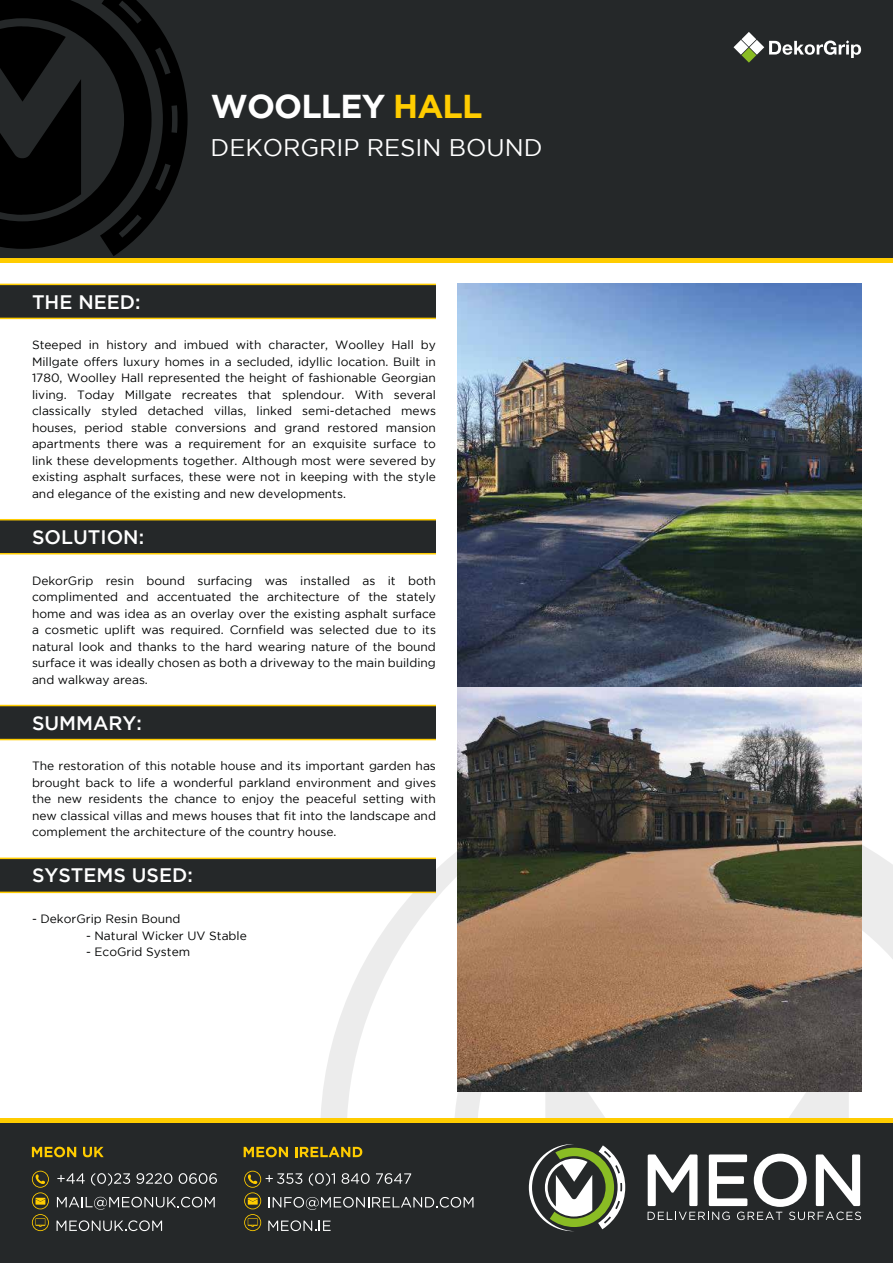
<style>
.page{position:relative;width:893px;height:1263px;background:#fff}
.page>*{position:absolute;margin:0;border:0;box-sizing:border-box;transform-origin:0 0}
.t1{font:700 33px "Gotham";letter-spacing:-.025em;color:#fff}
.t2{font:24px "Gotham";color:#fff}
.t3{font:500 19.5px "Gotham";color:#fff}
.t4{font:12px/16.5px "Gotham";color:#010202;text-align:justify}
.s1{color:#fc0}
</style>
<div class="page">
<svg style="left:700px;top:801px;width:193px;height:317px"></svg>
<svg style="left:320px;top:852px;width:380px;height:266px"></svg>
<div style="left:0;top:0;width:893px;height:262px;background:#252829"></div>
<svg style="left:0;top:0;width:188px;height:256px"></svg>
<hr style="left:0;top:258px;width:893px;height:4px;background:#fc0">
<div style="left:0;top:284px;width:436px;height:34px;background:#252829"></div>
<hr style="left:0;top:318px;width:436px;height:1px;background:#fc0">
<hr style="left:0;top:284px;width:436px;height:1px;background:#fc0">
<div style="left:0;top:520px;width:436px;height:34px;background:#252829"></div>
<hr style="left:0;top:553px;width:436px;height:1px;background:#fc0">
<hr style="left:0;top:519px;width:436px;height:1px;background:#fc0">
<div style="left:0;top:705px;width:436px;height:34px;background:#252829"></div>
<hr style="left:0;top:739px;width:436px;height:1px;background:#fc0">
<hr style="left:0;top:705px;width:436px;height:1px;background:#fc0">
<div style="left:0;top:858px;width:436px;height:34px;background:#252829"></div>
<hr style="left:0;top:892px;width:436px;height:1px;background:#fc0">
<hr style="left:0;top:857px;width:436px;height:2px;background:#fc0">
<svg style="left:733px;top:32px;width:128px;height:31px"></svg>
<div style="left:0;top:1123px;width:893px;height:140px;background:#252829"></div>
<div style="left:0;top:1118px;width:893px;height:5px;background:#fc0"></div>
<svg style="left:648px;top:1154px;width:213px;height:66px"></svg>
<svg style="left:529px;top:1144px;width:96px;height:87px"></svg>
<svg style="left:32px;top:1171px;width:17px;height:60px"></svg>
<svg style="left:32px;top:1147px;width:44px;height:10px"></svg>
<svg style="left:83px;top:1147px;width:21px;height:10px"></svg>
<svg style="left:57px;top:1173px;width:28px;height:11px"></svg>
<svg style="left:91px;top:1173px;width:39px;height:13px"></svg>
<svg style="left:136px;top:1173px;width:36px;height:11px"></svg>
<svg style="left:179px;top:1173px;width:38px;height:11px"></svg>
<svg style="left:57px;top:1197px;width:158px;height:13px"></svg>
<svg style="left:57px;top:1220px;width:105px;height:11px"></svg>
<svg style="left:244px;top:1147px;width:44px;height:10px"></svg>
<svg style="left:295px;top:1147px;width:67px;height:10px"></svg>
<svg style="left:244px;top:1171px;width:229px;height:60px"></svg>
<img style="left:457px;top:284px;width:404px;height:807px">
<h3 class="t3" style="left:32px;top:291px;width:110px">THE NEED:</h3>
<h1 class="t1" style="left:211px;top:87px;width:273px">WOOLLEY <span class="s1">HALL</span></h1>
<h2 class="t2" style="left:211px;top:134px;width:333px">DEKORGRIP RESIN BOUND</h2>
<p class="t4" style="left:32px;top:336px;width:405px">Steeped in history and imbued with character, Woolley Hall by Millgate offers luxury homes in a secluded, idyllic location. Built in 1780, Woolley Hall represented the height of fashionable Georgian living. Today Millgate recreates that splendour. With several classically styled detached villas, linked semi-detached mews houses, period stable conversions and grand restored mansion apartments there was a requirement for an exquisite surface to link these developments together. Although most were severed by existing asphalt surfaces, these were not in keeping with the style and elegance of the existing and new developments.</p>
<h3 class="t3" style="left:32px;top:526px;width:114px">SOLUTION:</h3>
<p class="t4" style="left:32px;top:572px;width:405px">DekorGrip resin bound surfacing was installed as it both complimented and accentuated the architecture of the stately home and was idea as an overlay over the existing asphalt surface a cosmetic uplift was required. Cornfield was selected due to its natural look and thanks to the hard wearing nature of the bound surface it was ideally chosen as both a driveway to the main building and walkway areas.</p>
<h3 class="t3" style="left:32px;top:712px;width:111px">SUMMARY:</h3>
<p class="t4" style="left:32px;top:758px;width:405px">The restoration of this notable house and its important garden has brought back to life a wonderful parkland environment and gives the new residents the chance to enjoy the peaceful setting with new classical villas and mews houses that fit into the landscape and complement the architecture of the country house.</p>
<h3 class="t3" style="left:32px;top:864px;width:162px">SYSTEMS USED:</h3>
<p class="t4" style="left:32px;top:910px;width:150px">- DekorGrip Resin Bound</p>
<p class="t4" style="left:86px;top:927px;width:162px">- Natural Wicker UV Stable</p>
<p class="t4" style="left:86px;top:943px;width:106px">- EcoGrid System</p>
</div>
